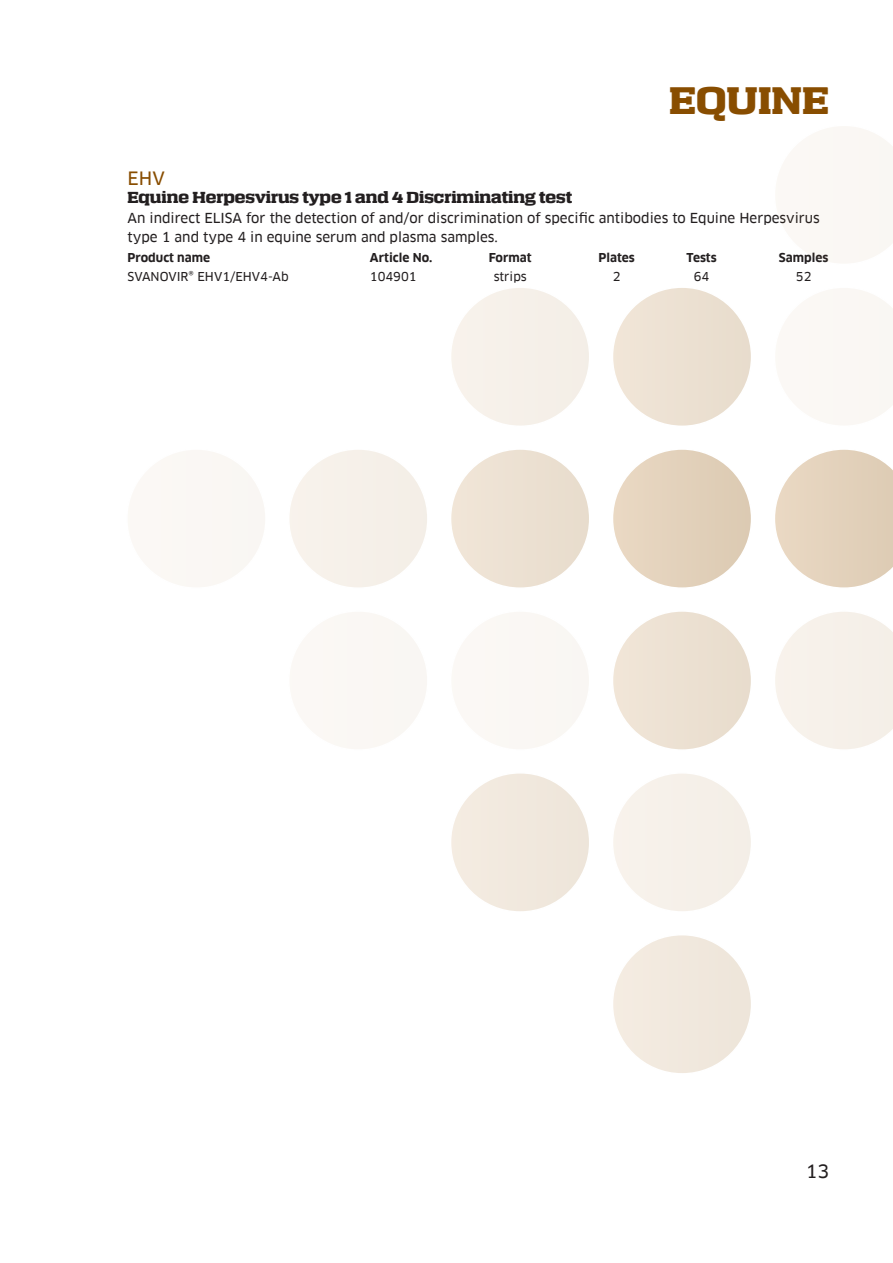
<style>
.page{position:relative;width:893px;height:1263px;background:#fff}
.page>*{position:absolute;margin:0;border:0;box-sizing:border-box;transform-origin:0 0}
.t1{font:700 36px "Calypso E";color:#884d00}
.t2{font:18px "Clan Offc News";color:#884d00}
.t3{font:18px "Clan Offc News";color:#231f20}
.t4{font:700 15px "Calypso E";color:#231f20}
.t5{font:13.5px/19.5px "Clan Offc News";color:#231f20}
.t6{font:700 12px "Clan Offc";color:#231f20}
.t7{font:12px "Clan Offc News";color:#231f20}
</style>
<div class="page">
<svg style="left:775px;top:612px;width:118px;height:137px"></svg>
<div style="left:612px;top:449px;width:140px;height:139px;background:#e2d1bb;border-radius:50%"></div>
<div style="left:612px;top:287px;width:140px;height:139px;background:#ece1d2;border-radius:50%"></div>
<div style="left:451px;top:287px;width:139px;height:139px;background:#f6f0e9;border-radius:50%"></div>
<div style="left:451px;top:449px;width:139px;height:139px;background:#ece1d2;border-radius:50%"></div>
<div style="left:289px;top:449px;width:139px;height:139px;background:#f6f0e9;border-radius:50%"></div>
<div style="left:612px;top:611px;width:140px;height:139px;background:#ece1d2;border-radius:50%"></div>
<div style="left:612px;top:773px;width:140px;height:139px;background:#f6f0e9;border-radius:50%"></div>
<svg style="left:775px;top:449px;width:118px;height:139px"></svg>
<div style="left:809px;top:288px;width:84px;height:137px;background:#faf7f4"></div>
<div style="left:612px;top:935px;width:140px;height:139px;background:#f1e8de;border-radius:50%"></div>
<div style="left:451px;top:773px;width:139px;height:139px;background:#f1e8de;border-radius:50%"></div>
<div style="left:289px;top:611px;width:139px;height:139px;background:#faf7f4;border-radius:50%"></div>
<div style="left:451px;top:611px;width:139px;height:139px;background:#faf7f4;border-radius:50%"></div>
<div style="left:127px;top:449px;width:139px;height:139px;background:#faf7f4;border-radius:50%"></div>
<div style="left:809px;top:126px;width:84px;height:137px;background:#faf7f4"></div>
<h1 class="t1" style="left:669px;top:71px;width:161px">EQUINE</h1>
<h2 class="t2" style="left:128px;top:169px;width:39px">EHV</h2>
<p class="t4" style="left:128px;top:185px;width:446px">Equine Herpesvirus type 1 and 4 Discriminating test</p>
<p class="t5" style="left:128px;top:208px;width:694px">An indirect ELISA for the detection of and/or discrimination of specific antibodies to Equine Herpesvirus type 1 and type 4 in equine serum and plasma samples.</p>
<p class="t6" style="left:128px;top:251px;width:84px">Product name</p>
<p class="t6" style="left:370px;top:251px;width:64px">Article No.</p>
<p class="t6" style="left:489px;top:251px;width:44px">Format</p>
<p class="t6" style="left:598px;top:251px;width:38px">Plates</p>
<p class="t6" style="left:687px;top:251px;width:32px">Tests</p>
<p class="t6" style="left:779px;top:251px;width:51px">Samples</p>
<p class="t7" style="left:128px;top:270px;width:163px">SVANOVIR® EHV1/EHV4-Ab</p>
<p class="t7" style="left:370px;top:270px;width:48px">104901</p>
<p class="t7" style="left:494px;top:270px;width:34px">strips</p>
<p class="t7" style="left:613px;top:270px;width:9px">2</p>
<p class="t7" style="left:694px;top:270px;width:17px">64</p>
<p class="t7" style="left:796px;top:270px;width:17px">52</p>
<h2 class="t3" style="left:806px;top:1161px;width:25px">13</h2>
</div>
